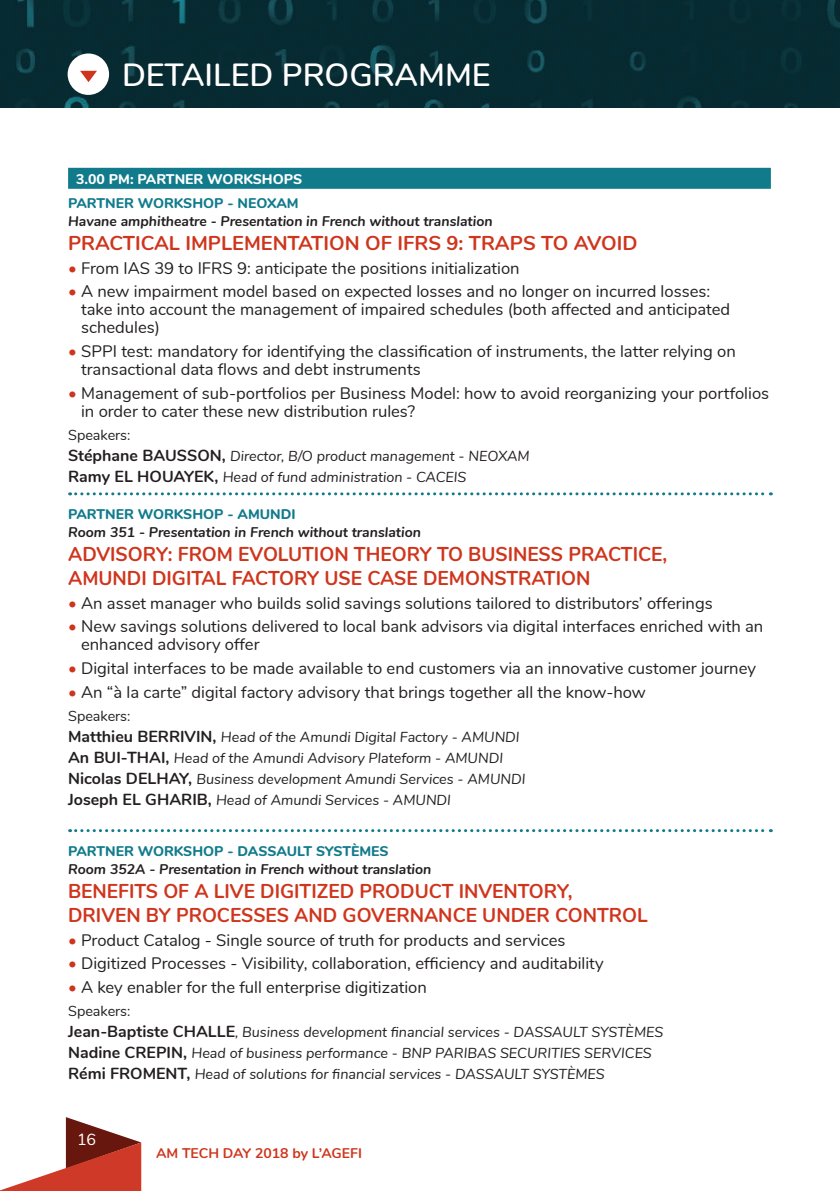
<style>
.page{position:relative;width:840px;height:1191px;background:#fff}
.page>*{position:absolute;margin:0;border:0;box-sizing:border-box;transform-origin:0 0}
.t1{font:600 32px "Nunito";color:#fff}
.t2{font:700 20px/24px "Nunito";color:#cf351c;scale:.96 1}
.t3{font:700 20px "Nunito";color:#cf351c}
.t4{font:16.6px/18px "Nunito";color:#231f20}
.t5{font:16px "Nunito";color:#fff}
.t6{font:italic 14.4px/21px "Nunito";color:#231f20}
.t7{font:italic 700 14px "Nunito";color:#231f20}
.t8{font:800 14px "Nunito";color:#117b8c}
.t9{font:800 14px "Nunito";color:#fff}
.t10{font:700 14px "Nunito";color:#cf351c}
.s1{color:#cf351c}
.s2{font-style:normal}
.s3{font-weight:700;font-style:normal;font-size:16px}
</style>
<div class="page">
<svg style="left:0;top:1117px;width:141px;height:74px"></svg>
<div style="left:0;top:0;width:839px;height:108px;background:#072b32"></div>
<div style="left:68px;top:53px;width:41px;height:42px;background:#fff;border-radius:50%"></div>
<svg style="left:80px;top:71px;width:17px;height:11px"></svg>
<div style="left:68px;top:168px;width:702px;height:21px;background:#117b8c"></div>
<svg style="left:70px;top:492px;width:701px;height:3px"></svg>
<svg style="left:70px;top:829px;width:701px;height:3px"></svg>
<h1 class="t1" style="left:122px;top:51px;width:370px">DETAILED PROGRAMME</h1>
<p class="t9" style="left:76px;top:169px;width:227px">3.00 PM: PARTNER WORKSHOPS</p>
<p class="t8" style="left:68px;top:193px;width:232px">PARTNER WORKSHOP - NEOXAM</p>
<p class="t7" style="left:68px;top:211px;width:426px">Havane amphitheatre - Presentation in French without translation</p>
<p class="t3" style="left:68px;top:228px;width:570px">PRACTICAL IMPLEMENTATION OF IFRS 9: TRAPS TO AVOID</p>
<p class="t4" style="left:68px;top:258px;width:453px"><span class="s1">•</span> From IAS 39 to IFRS 9: anticipate the positions initialization</p>
<p class="t4" style="left:81px;top:282px;width:650px;text-indent:-13px"><span class="s1">•</span> A new impairment model based on expected losses and no longer on incurred losses: take into account the management of impaired schedules (both affected and anticipated schedules)</p>
<p class="t4" style="left:81px;top:341px;width:655px;text-indent:-13px"><span class="s1">•</span> SPPI test: mandatory for identifying the classification of instruments, the latter relying on transactional data flows and debt instruments</p>
<p class="t4" style="left:81px;top:383px;width:689px;text-indent:-13px"><span class="s1">•</span> Management of sub-portfolios per Business Model: how to avoid reorganizing your portfolios in order to cater these new distribution rules?</p>
<p class="t6" style="left:68px;top:423px;width:463px"><span class="s2">Speakers:<br></span><span class="s3">Stéphane BAUSSON,</span> Director, B/O product management - NEOXAM<br><span class="s3">Ramy EL HOUAYEK,</span> Head of fund administration - CACEIS</p>
<p class="t8" style="left:68px;top:504px;width:229px">PARTNER WORKSHOP - AMUNDI</p>
<p class="t7" style="left:68px;top:522px;width:354px">Room 351 - Presentation in French without translation</p>
<p class="t2" style="left:68px;top:541px;width:625px">ADVISORY: FROM EVOLUTION THEORY TO BUSINESS PRACTICE,<br>AMUNDI DIGITAL FACTORY USE CASE DEMONSTRATION</p>
<p class="t4" style="left:68px;top:593px;width:645px"><span class="s1">•</span> An asset manager who builds solid savings solutions tailored to distributors’ offerings</p>
<p class="t4" style="left:81px;top:617px;width:683px;text-indent:-13px"><span class="s1">•</span> New savings solutions delivered to local bank advisors via digital interfaces enriched with an enhanced advisory offer</p>
<p class="t4" style="left:68px;top:658px;width:689px"><span class="s1">•</span> Digital interfaces to be made available to end customers via an innovative customer journey</p>
<p class="t4" style="left:68px;top:682px;width:579px"><span class="s1">•</span> An “à la carte” digital factory advisory that brings together all the know-how</p>
<p class="t6" style="left:68px;top:704px;width:458px"><span class="s2">Speakers:<br></span><span class="s3">Matthieu BERRIVIN,</span> Head of the Amundi Digital Factory - AMUNDI <span class="s3">An BUI-THAI,</span> Head of the Amundi Advisory Plateform - AMUNDI <span class="s3">Nicolas DELHAY,</span> Business development Amundi Services - AMUNDI <span class="s3">Joseph EL GHARIB,</span> Head of Amundi Services - AMUNDI</p>
<p class="t8" style="left:68px;top:840px;width:322px">PARTNER WORKSHOP - DASSAULT SYSTÈMES</p>
<p class="t7" style="left:68px;top:858px;width:364px">Room 352A - Presentation in French without translation</p>
<p class="t2" style="left:68px;top:877px;width:605px">BENEFITS OF A LIVE DIGITIZED PRODUCT INVENTORY,<br>DRIVEN BY PROCESSES AND GOVERNANCE UNDER CONTROL</p>
<p class="t4" style="left:68px;top:929px;width:498px"><span class="s1">•</span> Product Catalog - Single source of truth for products and services</p>
<p class="t4" style="left:68px;top:953px;width:536px"><span class="s1">•</span> Digitized Processes - Visibility, collaboration, efficiency and auditability</p>
<p class="t4" style="left:68px;top:977px;width:360px"><span class="s1">•</span> A key enabler for the full enterprise digitization</p>
<p class="t6" style="left:68px;top:999px;width:596px"><span class="s2">Speakers:<br></span><span class="s3">Jean-Baptiste CHALLE</span>, Business development financial services - DASSAULT SYSTÈMES <span class="s3">Nadine CREPIN,</span> Head of business performance - BNP PARIBAS SECURITIES SERVICES <span class="s3">Rémi FROMENT,</span> Head of solutions for financial services - DASSAULT SYSTÈMES</p>
<p class="t5" style="left:77px;top:1127px;width:21px">16</p>
<p class="t10" style="left:156px;top:1142px;width:207px">AM TECH DAY 2018 by L’AGEFI</p>
</div>
